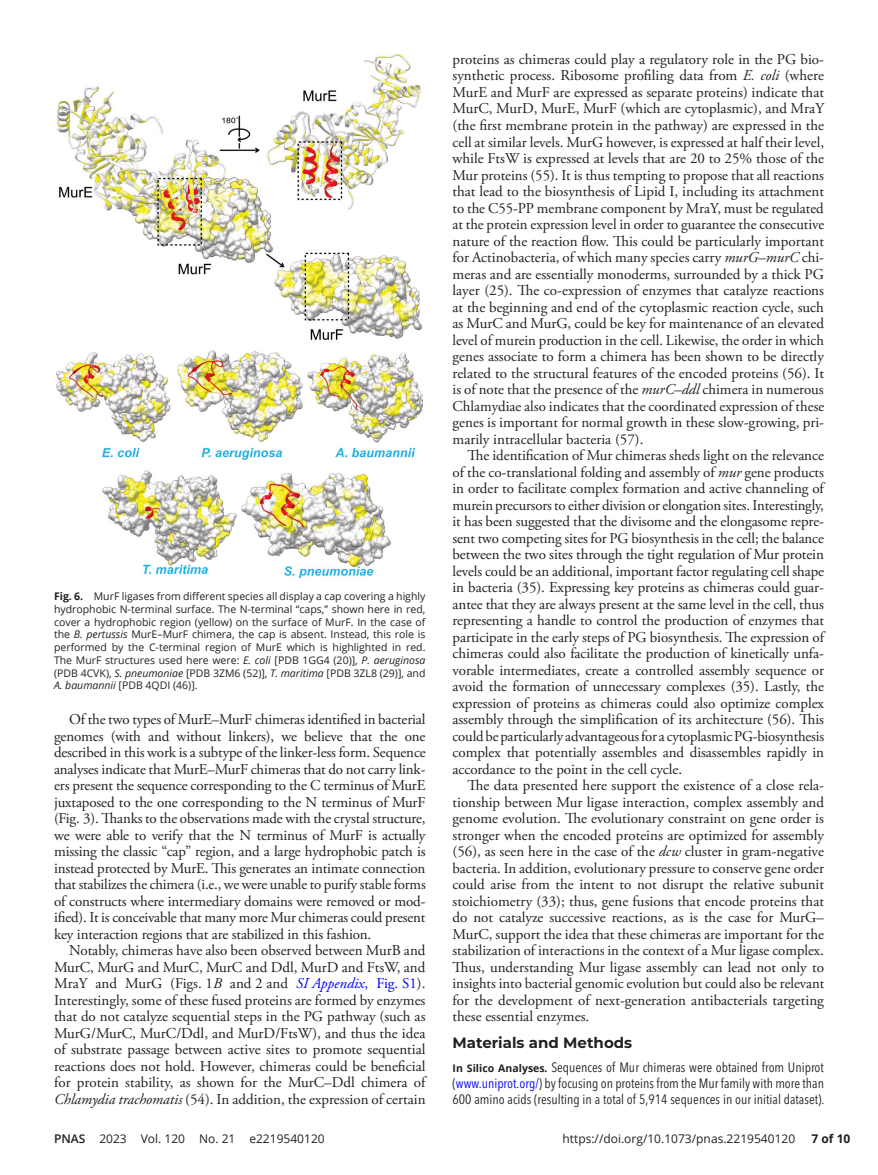
<style>
.page{position:relative;width:878px;height:1175px;background:#fff}
.page>*{position:absolute;margin:0;border:0;box-sizing:border-box;transform-origin:0 0}
.t1{font:15px/16.5px "Adobe Garamond Pro";color:#231f20;text-align:justify}
.t2{font:700 15px "Montserrat";color:#231f20}
.t3{font:condensed 13.5px/15.8px "Avenir Next LT Pro";color:#231f20;text-align:justify}
.t4{font:12px "Open Sans";color:#231f20}
.t5{font:700 12px "Open Sans";color:#231f20}
.t6{font:10.5px/12.8px "Open Sans";color:#231f20;text-align:justify}
.s1{font-weight:700}
.s2{font-style:italic}
.s3{font-style:italic;color:#00f}
.s4{color:#00f}
.s5{font-family:"Open Sans";font-weight:700;font-stretch:normal;font-size:10.5px}
.s6{font-weight:600}
</style>
<div class="page">
<img style="left:57px;top:54px;width:365px;height:524px">
<p class="t6" style="left:54px;top:589px;width:373px"><span class="s1">Fig. 6.</span> MurF ligases from different species all display a cap covering a highly hydrophobic N-terminal surface. The N-terminal “caps,” shown here in red, cover a hydrophobic region (yellow) on the surface of MurF. In the case of the <span class="s2">B. pertussis</span> MurE–MurF chimera, the cap is absent. Instead, this role is performed by the C-terminal region of MurE which is highlighted in red.<br>The MurF structures used here were: <span class="s2">E. coli</span> [PDB 1GG4 (20)], <span class="s2">P. aeruginosa </span>(PDB 4CVK), <span class="s2">S. pneumoniae</span> [PDB 3ZM6 (52)], <span class="s2">T. maritima</span> [PDB 3ZL8 (29)], and <span class="s2">A. baumannii</span> [PDB 4QDI (46)].</p>
<p class="t1" style="left:54px;top:711px;width:373px;text-indent:15px">Of the two types of MurE–MurF chimeras identified in bacterial genomes (with and without linkers), we believe that the one described in this work is a subtype of the linker-less form. Sequence analyses indicate that MurE–MurF chimeras that do not carry link&shy;ers present the sequence corresponding to the C terminus of MurE juxtaposed to the one corresponding to the N terminus of MurF (Fig. 3). Thanks to the observations made with the crystal structure, we were able to verify that the N terminus of MurF is actually missing the classic “cap” region, and a large hydrophobic patch is instead protected by MurE. This generates an intimate connection that stabilizes the chimera (i.e., we were unable to purify stable forms of constructs where intermediary domains were removed or mod&shy;ified). It is conceivable that many more Mur chimeras could present key interaction regions that are stabilized in this fashion.</p>
<p class="t1" style="left:54px;top:942px;width:373px;text-indent:15px">Notably, chimeras have also been observed between MurB and MurC, MurG and MurC, MurC and Ddl, MurD and FtsW, and MraY and MurG (Figs. 1<span class="s2">B</span> and 2 and <span class="s3">SI Appendix</span><span class="s4">, Fig. S1</span>).<br>Interestingly, some of these fused proteins are formed by enzymes that do not catalyze sequential steps in the PG pathway (such as MurG/MurC, MurC/Ddl, and MurD/FtsW), and thus the idea of substrate passage between active sites to promote sequential reactions does not hold. However, chimeras could be beneficial for protein stability, as shown for the MurC–Ddl chimera of <span class="s2">Chlamydia trachomatis</span> (54). In addition, the expression of certain</p>
<p class="t1" style="left:452px;top:51px;width:373px">proteins as chimeras could play a regulatory role in the PG bio&shy;synthetic process. Ribosome profiling data from <span class="s2">E. coli</span> (where MurE and MurF are expressed as separate proteins) indicate that MurC, MurD, MurE, MurF (which are cytoplasmic), and MraY (the first membrane protein in the pathway) are expressed in the cell at similar levels. MurG however, is expressed at half their level, while FtsW is expressed at levels that are 20 to 25% those of the Mur proteins (55). It is thus tempting to propose that all reactions that lead to the biosynthesis of Lipid I, including its attachment to the C55-PP membrane component by MraY, must be regulated at the protein expression level in order to guarantee the consecutive nature of the reaction flow. This could be particularly important for Actinobacteria, of which many species carry <span class="s2">murG–murC</span> chi&shy;meras and are essentially monoderms, surrounded by a thick PG layer (25). The co-expression of enzymes that catalyze reactions at the beginning and end of the cytoplasmic reaction cycle, such as MurC and MurG, could be key for maintenance of an elevated level of murein production in the cell. Likewise, the order in which genes associate to form a chimera has been shown to be directly related to the structural features of the encoded proteins (56). It is of note that the presence of the <span class="s2">murC–ddl</span> chimera in numerous Chlamydiae also indicates that the coordinated expression of these genes is important for normal growth in these slow-growing, pri&shy;marily intracellular bacteria (57).</p>
<p class="t1" style="left:452px;top:447px;width:373px;text-indent:15px">The identification of Mur chimeras sheds light on the relevance of the co-translational folding and assembly of <span class="s2">mur</span> gene products in order to facilitate complex formation and active channeling of murein precursors to either division or elongation sites. Interestingly, it has been suggested that the divisome and the elongasome repre&shy;sent two competing sites for PG biosynthesis in the cell; the balance between the two sites through the tight regulation of Mur protein levels could be an additional, important factor regulating cell shape in bacteria (35). Expressing key proteins as chimeras could guar&shy;antee that they are always present at the same level in the cell, thus representing a handle to control the production of enzymes that participate in the early steps of PG biosynthesis. The expression of chimeras could also facilitate the production of kinetically unfa&shy;vorable intermediates, create a controlled assembly sequence or avoid the formation of unnecessary complexes (35). Lastly, the expression of proteins as chimeras could also optimize complex assembly through the simplification of its architecture (56). This could be particularly advantageous for a cytoplasmic PG-biosynthesis complex that potentially assembles and disassembles rapidly in accordance to the point in the cell cycle.</p>
<p class="t1" style="left:452px;top:777px;width:373px;text-indent:15px">The data presented here support the existence of a close rela&shy;tionship between Mur ligase interaction, complex assembly and genome evolution. The evolutionary constraint on gene order is stronger when the encoded proteins are optimized for assembly (56), as seen here in the case of the <span class="s2">dcw</span> cluster in gram-negative bacteria. In addition, evolutionary pressure to conserve gene order could arise from the intent to not disrupt the relative subunit stoichiometry (33); thus, gene fusions that encode proteins that do not catalyze successive reactions, as is the case for MurG– MurC, support the idea that these chimeras are important for the stabilization of interactions in the context of a Mur ligase complex.<br>Thus, understanding Mur ligase assembly can lead not only to insights into bacterial genomic evolution but could also be relevant for the development of next-generation antibacterials targeting these essential enzymes.</p>
<p class="t2" style="left:452px;top:1032px;width:181px">Materials and Methods</p>
<p class="t3" style="left:452px;top:1059px;width:373px"><span class="s5">In Silico Analyses.</span> Sequences of Mur chimeras were obtained from Uniprot (<span class="s4">www.uniprot.org/</span>) by focusing on proteins from the Mur family with more than 600 amino acids (resulting in a total of 5,914 sequences in our initial dataset).</p>
<p class="t4" style="left:54px;top:1130px;width:272px"><span class="s6">PNAS</span> 2023 Vol. 120 No. 21 e2219540120</p>
<p class="t4" style="left:562px;top:1130px;width:234px">https://doi.org/10.1073/pnas.2219540120</p>
<p class="t5" style="left:811px;top:1130px;width:40px">7 of 10</p>
</div>
